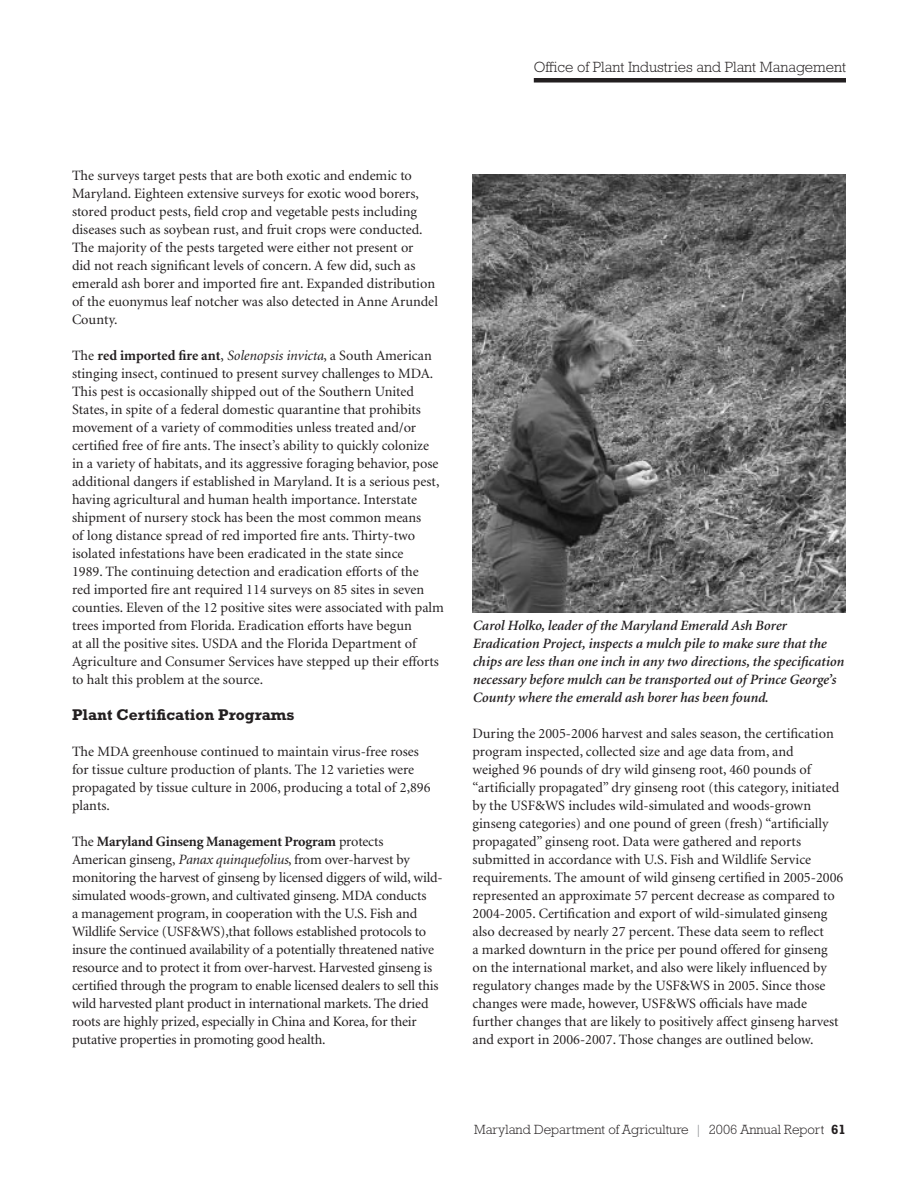
<style>
.page{position:relative;width:918px;height:1188px;background:#fff}
.page>*{position:absolute;margin:0;border:0;box-sizing:border-box;transform-origin:0 0}
.t1{font:700 15.75px "Rockwell";color:#231f20}
.t2{font:300 15px "Rockwell";color:#231f20}
.t3{font:14.25px/18px "Minion";color:#231f20}
.t4{font:italic 600 14.25px/18px "Minion";color:#231f20}
.t5{font:300 13.5px "Rockwell";color:#231f20}
.s1{font-weight:700}
.s2{font-style:italic}
.s3{color:#939598}
</style>
<div class="page">
<div style="left:534px;top:78px;width:312px;height:5px;background:#231f20"></div>
<img style="left:472px;top:174px;width:374px;height:439px">
<p class="t2" style="left:534px;top:58px;width:314px">Office of Plant Industries and Plant Management</p>
<p class="t3" style="left:72px;top:167px;width:367px">The surveys target pests that are both exotic and endemic to Maryland. Eighteen extensive surveys for exotic wood borers, stored product pests, field crop and vegetable pests including diseases such as soybean rust, and fruit crops were conducted.<br>The majority of the pests targeted were either not present or<br>did not reach significant levels of concern. A few did, such as emerald ash borer and imported fire ant. Expanded distribution of the euonymus leaf notcher was also detected in Anne Arundel County.</p>
<p class="t3" style="left:72px;top:347px;width:373px">The <span class="s1">red imported fire ant</span>, <span class="s2">Solenopsis invicta</span>, a South American stinging insect, continued to present survey challenges to MDA.<br>This pest is occasionally shipped out of the Southern United States, in spite of a federal domestic quarantine that prohibits movement of a variety of commodities unless treated and/or certified free of fire ants. The insect’s ability to quickly colonize in a variety of habitats, and its aggressive foraging behavior, pose additional dangers if established in Maryland. It is a serious pest, having agricultural and human health importance. Interstate shipment of nursery stock has been the most common means<br>of long distance spread of red imported fire ants. Thirty-two isolated infestations have been eradicated in the state since<br>1989. The continuing detection and eradication efforts of the<br>red imported fire ant required 114 surveys on 85 sites in seven counties. Eleven of the 12 positive sites were associated with palm trees imported from Florida. Eradication efforts have begun<br>at all the positive sites. USDA and the Florida Department of Agriculture and Consumer Services have stepped up their efforts to halt this problem at the source.</p>
<p class="t1" style="left:72px;top:706px;width:224px">Plant Certification Programs</p>
<p class="t3" style="left:72px;top:743px;width:360px">The MDA greenhouse continued to maintain virus-free roses for tissue culture production of plants. The 12 varieties were propagated by tissue culture in 2006, producing a total of 2,896 plants.</p>
<p class="t3" style="left:72px;top:833px;width:372px">The <span class="s1">Maryland Ginseng Management Program</span> protects<br>American ginseng, <span class="s2">Panax quinquefolius</span>, from over-harvest by monitoring the harvest of ginseng by licensed diggers of wild, wild&shy;simulated woods-grown, and cultivated ginseng. MDA conducts<br>a management program, in cooperation with the U.S. Fish and Wildlife Service (USF&amp;WS),that follows established protocols to insure the continued availability of a potentially threatened native resource and to protect it from over-harvest. Harvested ginseng is certified through the program to enable licensed dealers to sell this wild harvested plant product in international markets. The dried roots are highly prized, especially in China and Korea, for their putative properties in promoting good health.</p>
<p class="t4" style="left:472px;top:617px;width:373px">Carol Holko, leader of the Maryland Emerald Ash Borer Eradication Project, inspects a mulch pile to make sure that the chips are less than one inch in any two directions, the specification necessary before mulch can be transported out of Prince George’s County where the emerald ash borer has been found.</p>
<p class="t3" style="left:472px;top:725px;width:372px">During the 2005-2006 harvest and sales season, the certification program inspected, collected size and age data from, and weighed 96 pounds of dry wild ginseng root, 460 pounds of “artificially propagated” dry ginseng root (this category, initiated by the USF&amp;WS includes wild-simulated and woods-grown ginseng categories) and one pound of green (fresh) “artificially propagated” ginseng root. Data were gathered and reports submitted in accordance with U.S. Fish and Wildlife Service requirements. The amount of wild ginseng certified in 2005-2006 represented an approximate 57 percent decrease as compared to 2004-2005. Certification and export of wild-simulated ginseng also decreased by nearly 27 percent. These data seem to reflect<br>a marked downturn in the price per pound offered for ginseng on the international market, and also were likely influenced by regulatory changes made by the USF&amp;WS in 2005. Since those changes were made, however, USF&amp;WS officials have made further changes that are likely to positively affect ginseng harvest and export in 2006-2007. Those changes are outlined below.</p>
<p class="t5" style="left:474px;top:1122px;width:373px">Maryland Department of Agriculture <span class="s3">|</span> 2006 Annual Report <span class="s1">61</span></p>
</div>
